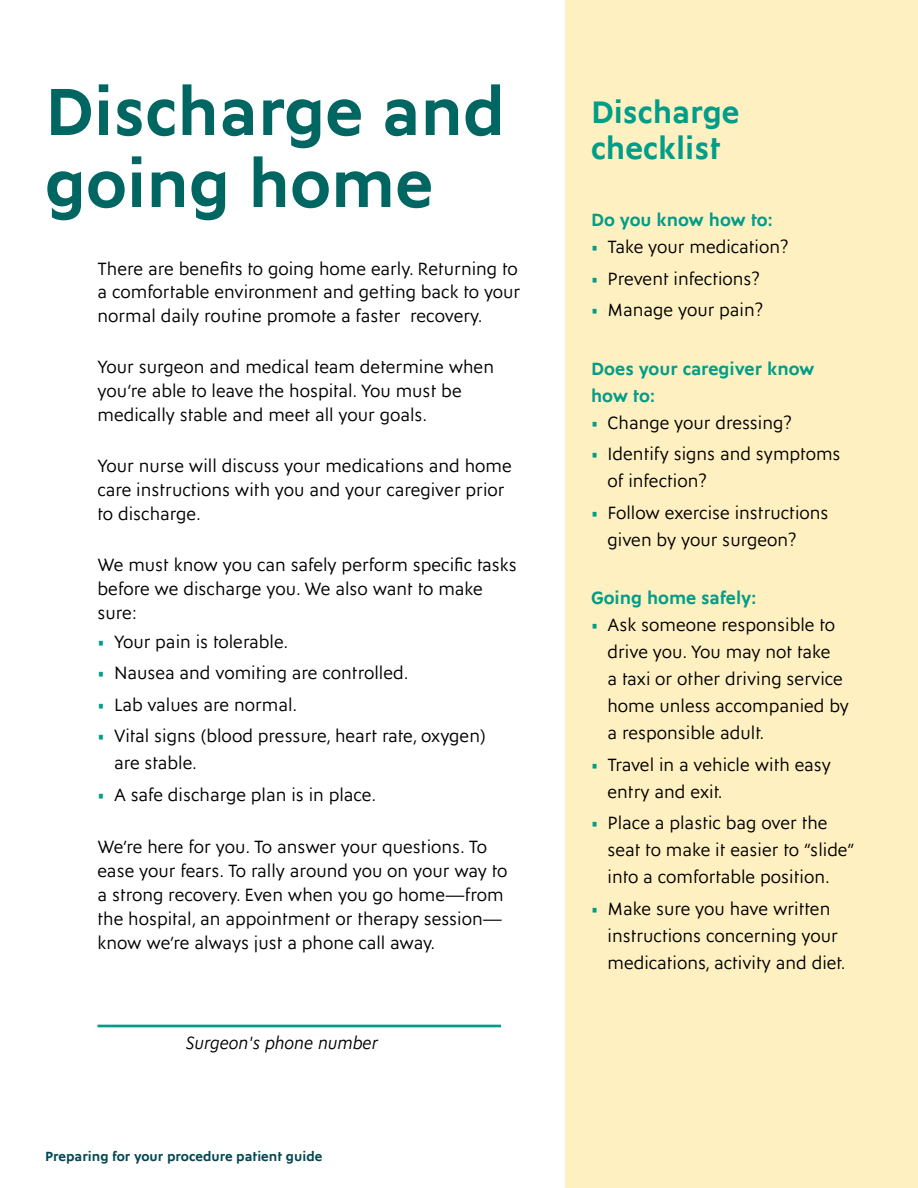
<style>
.page{position:relative;width:918px;height:1188px;background:#fff}
.page>*{position:absolute;margin:0;border:0;box-sizing:border-box;transform-origin:0 0}
.t1{font:700 67.5px/72px "Ysans Std";color:#006662}
.t2{font:700 31.5px/36px "Ysans Std";color:#009d88}
.t3{font:18px/27px "Ysans Std";color:#000}
.t4{font:700 18px/27px "Ysans Std";color:#009d88}
.t5{font:italic 18px "Ysans Std";color:#000}
.t6{font:700 13.5px "Ysans Std";color:#004751}
.s1{color:#009d88}
</style>
<div class="page">
<div style="left:565px;top:0;width:353px;height:1188px;background:#fff0c1"></div>
<hr style="left:98px;top:1025px;width:403px;height:2px;background:#009d88">
<h1 class="t1" style="left:45px;top:77px;width:462px">Discharge and going home</h1>
<p class="t3" style="left:98px;top:257px;width:424px;line-height:24px">There are benefits to going home early. Returning to a comfortable environment and getting back to your normal daily routine promote a faster recovery.</p>
<p class="t3" style="left:98px;top:356px;width:398px;line-height:24px">Your surgeon and medical team determine when you’re able to leave the hospital. You must be medically stable and meet all your goals.</p>
<p class="t3" style="left:98px;top:455px;width:416px;line-height:24px">Your nurse will discuss your medications and home care instructions with you and your caregiver prior to discharge.</p>
<p class="t3" style="left:98px;top:554px;width:421px;line-height:24px">We must know you can safely perform specific tasks before we discharge you. We also want to make sure:</p>
<p class="t3" style="left:98px;top:629px;width:192px"><span class="s1">•</span> Your pain is tolerable.</p>
<p class="t3" style="left:98px;top:660px;width:313px"><span class="s1">•</span> Nausea and vomiting are controlled.</p>
<p class="t3" style="left:98px;top:692px;width:201px"><span class="s1">•</span> Lab values are normal.</p>
<p class="t3" style="left:114px;top:723px;width:373px;text-indent:-17px"><span class="s1">•</span> Vital signs (blood pressure, heart rate, oxygen) are stable.</p>
<p class="t3" style="left:98px;top:782px;width:280px"><span class="s1">•</span> A safe discharge plan is in place.</p>
<p class="t3" style="left:98px;top:836px;width:412px;line-height:24px">We’re here for you. To answer your questions. To ease your fears. To rally around you on your way to a strong recovery. Even when you go home—from the hospital, an appointment or therapy session— know we’re always just a phone call away.</p>
<p class="t5" style="left:186px;top:1033px;width:194px">Surgeon's phone number</p>
<p class="t6" style="left:45px;top:1149px;width:279px">Preparing for your procedure patient guide</p>
<h2 class="t2" style="left:591px;top:95px;width:150px">Discharge checklist</h2>
<p class="t4" style="left:591px;top:207px;width:183px">Do you know how to:</p>
<p class="t3" style="left:591px;top:234px;width:199px"><span class="s1">•</span> Take your medication?</p>
<p class="t3" style="left:591px;top:266px;width:171px"><span class="s1">•</span> Prevent infections?</p>
<p class="t3" style="left:591px;top:297px;width:174px"><span class="s1">•</span> Manage your pain?</p>
<p class="t4" style="left:591px;top:355px;width:225px">Does your caregiver know how to:</p>
<p class="t3" style="left:591px;top:410px;width:203px"><span class="s1">•</span> Change your dressing?</p>
<p class="t3" style="left:608px;top:441px;width:235px;text-indent:-17px"><span class="s1">•</span> Identify signs and symptoms of infection?</p>
<p class="t3" style="left:608px;top:500px;width:223px;text-indent:-17px"><span class="s1">•</span> Follow exercise instructions given by your surgeon?</p>
<p class="t4" style="left:591px;top:585px;width:167px">Going home safely:</p>
<p class="t3" style="left:608px;top:612px;width:243px;text-indent:-17px"><span class="s1">•</span> Ask someone responsible to drive you. You may not take<br>a taxi or other driving service home unless accompanied by a responsible adult.</p>
<p class="t3" style="left:608px;top:752px;width:225px;text-indent:-17px"><span class="s1">•</span> Travel in a vehicle with easy entry and exit.</p>
<p class="t3" style="left:608px;top:810px;width:249px;text-indent:-17px"><span class="s1">•</span> Place a plastic bag over the seat to make it easier to “slide” into a comfortable position.</p>
<p class="t3" style="left:608px;top:896px;width:240px;text-indent:-17px"><span class="s1">•</span> Make sure you have written instructions concerning your medications, activity and diet.</p>
</div>
